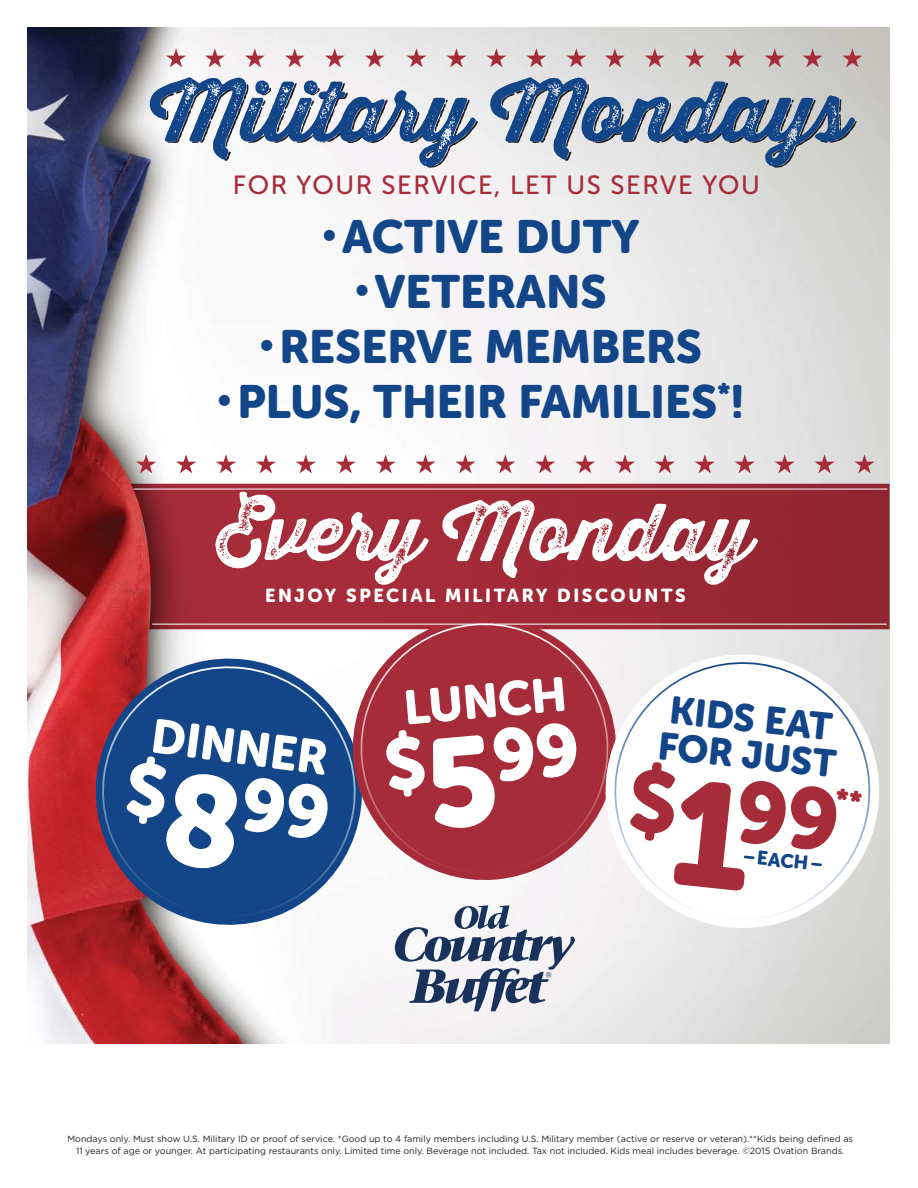
<style>
.page{position:relative;width:918px;height:1188px;background:#fff}
.page>*{position:absolute;margin:0;border:0;box-sizing:border-box;transform-origin:0 0}
.t1{font:86.1px "Museo Sans Rounded 900";color:#a72c39}
.t2{font:82.2px "Thirsty Rough Bol Two";color:#124689}
.t3{font:78.3px "Thirsty Rough Bol Two";color:#fff}
.t4{font:72.9px "Museo Sans Rounded 900";color:#fff}
.t5{font:47.7px "Museo Sans Rounded 900";color:#fff}
.t6{font:46.35px "Museo Sans Rounded 900";color:#124689}
.t7{font:38.25px/36.2px "Museo Sans Rounded 900";color:#124689}
.t8{font:26.25px "Museo Sans Rounded 500";letter-spacing:.06em;color:#a72c39}
.t9{font:19.35px "Museo Sans Rounded 900";color:#124689}
.t10{font:18.75px "Museo Sans Rounded 900";letter-spacing:.14em;color:#fff}
.t11{font:9px/12.1px "Gotham";color:#231f20;text-align:center}
.s1{font-size:29.7px}
.s2{font-size:125.1px}
.s3{font-size:147.6px}
</style>
<div class="page">
<img style="left:27px;top:27px;width:863px;height:1016px">
<svg style="left:131px;top:484px;width:759px;height:145px;background:#9f2a36"></svg>
<hr style="left:134px;top:489px;width:753px;height:1px;background:#fff">
<svg style="left:87px;top:650px;width:283px;height:283px"></svg>
<svg style="left:95px;top:657px;width:270px;height:269px;background:#54618e"></svg>
<svg style="left:347px;top:611px;width:275px;height:275px"></svg>
<svg style="left:356px;top:619px;width:257px;height:259px;background:#b24954"></svg>
<svg style="left:596px;top:645px;width:292px;height:292px"></svg>
<svg style="left:607px;top:653px;width:273px;height:277px"></svg>
<svg style="left:136px;top:454px;width:20px;height:19px"></svg>
<svg style="left:256px;top:454px;width:20px;height:19px"></svg>
<svg style="left:176px;top:454px;width:20px;height:19px"></svg>
<svg style="left:216px;top:454px;width:20px;height:19px"></svg>
<svg style="left:296px;top:454px;width:20px;height:19px"></svg>
<svg style="left:336px;top:454px;width:20px;height:19px"></svg>
<svg style="left:455px;top:454px;width:20px;height:19px"></svg>
<svg style="left:376px;top:454px;width:20px;height:19px"></svg>
<svg style="left:416px;top:454px;width:20px;height:19px"></svg>
<svg style="left:495px;top:454px;width:20px;height:19px"></svg>
<svg style="left:535px;top:454px;width:20px;height:19px"></svg>
<svg style="left:655px;top:454px;width:20px;height:19px"></svg>
<svg style="left:575px;top:454px;width:20px;height:19px"></svg>
<svg style="left:615px;top:454px;width:20px;height:19px"></svg>
<svg style="left:695px;top:454px;width:20px;height:19px"></svg>
<svg style="left:735px;top:454px;width:20px;height:19px"></svg>
<svg style="left:775px;top:454px;width:20px;height:19px"></svg>
<svg style="left:815px;top:454px;width:20px;height:19px"></svg>
<svg style="left:854px;top:454px;width:20px;height:19px"></svg>
<svg style="left:205px;top:48px;width:20px;height:19px"></svg>
<svg style="left:325px;top:48px;width:20px;height:19px"></svg>
<svg style="left:245px;top:48px;width:20px;height:19px"></svg>
<svg style="left:285px;top:48px;width:20px;height:19px"></svg>
<svg style="left:365px;top:48px;width:20px;height:19px"></svg>
<svg style="left:406px;top:48px;width:20px;height:19px"></svg>
<svg style="left:526px;top:48px;width:20px;height:19px"></svg>
<svg style="left:446px;top:48px;width:20px;height:19px"></svg>
<svg style="left:486px;top:48px;width:20px;height:19px"></svg>
<svg style="left:566px;top:48px;width:20px;height:19px"></svg>
<svg style="left:605px;top:48px;width:20px;height:19px"></svg>
<svg style="left:725px;top:48px;width:20px;height:19px"></svg>
<svg style="left:645px;top:48px;width:20px;height:19px"></svg>
<svg style="left:685px;top:48px;width:20px;height:19px"></svg>
<svg style="left:765px;top:48px;width:20px;height:19px"></svg>
<svg style="left:803px;top:48px;width:20px;height:19px"></svg>
<svg style="left:842px;top:48px;width:20px;height:19px"></svg>
<svg style="left:166px;top:48px;width:20px;height:19px"></svg>
<hr style="left:152px;top:624px;width:735px;height:1px;background:#fff">
<svg style="left:395px;top:905px;width:180px;height:106px"></svg>
<svg style="left:742px;top:854px;width:14px;height:7px"></svg>
<svg style="left:809px;top:861px;width:15px;height:7px"></svg>
<div style="left:124px;top:754px;width:207px;height:118px;background:#124689"></div>
<svg style="left:836px;top:789px;width:26px;height:13px"></svg>
<p class="t2" style="left:150px;top:49px;width:701px">Military Mondays</p>
<p class="t8" style="left:233px;top:171px;width:529px">FOR YOUR SERVICE, LET US SERVE YOU</p>
<p class="t6" style="left:323px;top:210px;width:318px"><span class="s1">•</span> ACTIVE DUTY</p>
<p class="t6" style="left:355px;top:265px;width:253px"><span class="s1">•</span> VETERANS</p>
<p class="t6" style="left:260px;top:320px;width:443px"><span class="s1">•</span> RESERVE MEMBERS</p>
<p class="t6" style="left:218px;top:375px;width:528px"><span class="s1">•</span> PLUS, THEIR FAMILIES<sup>*</sup>!</p>
<p class="t3" style="left:216px;top:473px;width:538px">Every Monday</p>
<p class="t10" style="left:265px;top:585px;width:422px">ENJOY SPECIAL MILITARY DISCOUNTS</p>
<p class="t5" style="left:155px;top:709px;width:179px;rotate:7deg">DINNER</p>
<p class="t5" style="left:402px;top:681px;width:165px;rotate:-5deg">LUNCH</p>
<p class="t4" style="left:381px;top:725px;width:197px;rotate:-5deg">$<span class="s2">5</span>99</p>
<p class="t7" style="left:664px;top:692px;width:180px;rotate:6deg">KID S EAT<br>FOR JUST</p>
<p class="t1" style="left:634px;top:751px;width:213px;rotate:6deg">$<span class="s3">1</span>99</p>
<p class="t9" style="left:758px;top:847px;width:53px;rotate:6deg">EACH</p>
<p class="t11" style="left:67px;top:1133px;width:787px">Mondays only. Must show U.S. Military ID or proof of service. *Good up to 4 family members including U.S. Military member (active or reserve or veteran).**Kids being defined as<br>11 years of age or younger. At participating restaurants only. Limited time only. Beverage not included. Tax not included. Kids meal includes beverage. ©2015 Ovation Brands.</p>
</div>
